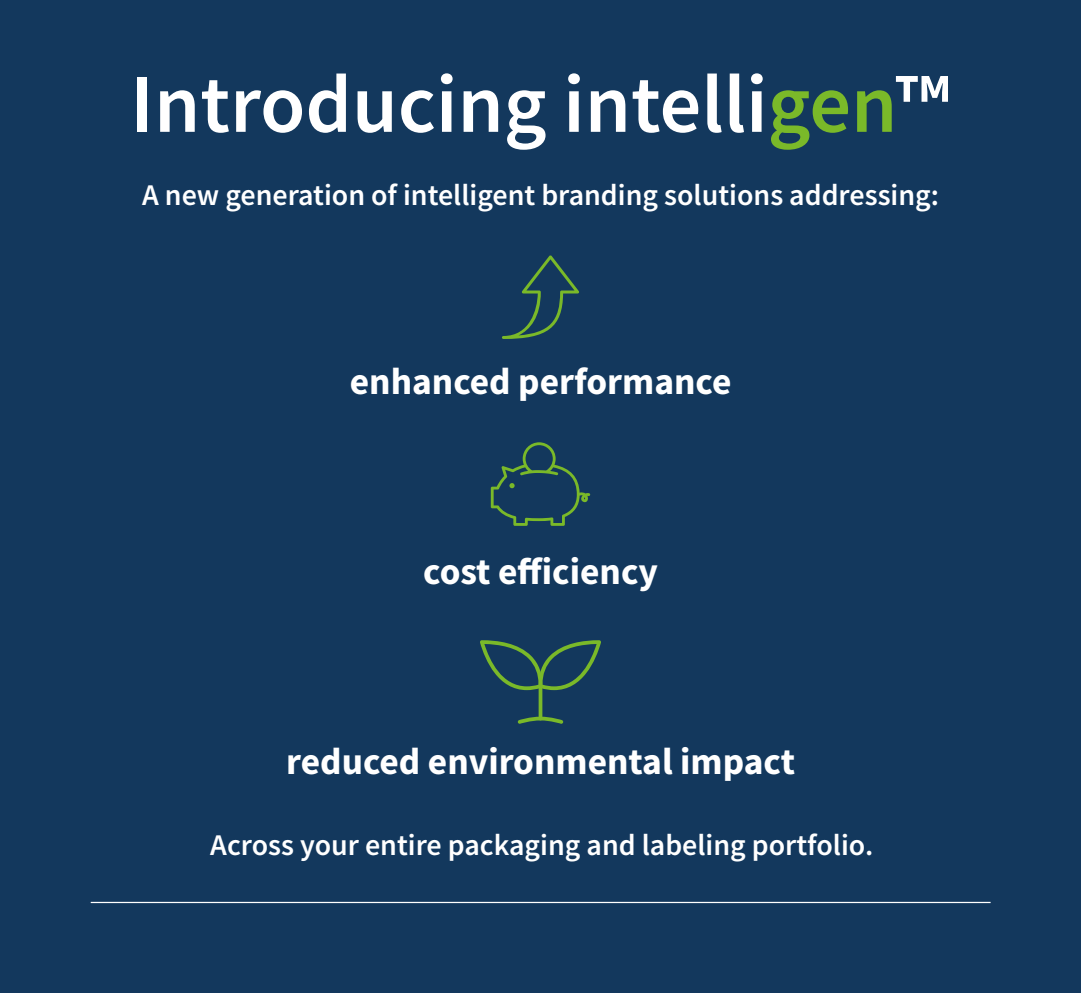
<style>
.page{position:relative;width:1081px;height:993px;background:#fff}
.page>*{position:absolute;margin:0;border:0;box-sizing:border-box;transform-origin:0 0}
.t1{font:600 82.5px "Source Sans Pro";color:#fff}
.t2{font:700 37.5px "Source Sans Pro";color:#fff}
.t3{font:600 30px "Source Sans Pro";color:#fff}
.s1{color:#7ab929}
</style>
<div class="page">
<div style="left:0;top:0;width:1081px;height:992px;background:#13385d"></div>
<svg style="left:480px;top:640px;width:121px;height:50px"></svg>
<svg style="left:538px;top:684px;width:4px;height:36px"></svg>
<svg style="left:517px;top:716px;width:46px;height:7px"></svg>
<svg style="left:491px;top:442px;width:99px;height:83px"></svg>
<svg style="left:502px;top:255px;width:77px;height:84px"></svg>
<hr style="left:91px;top:901px;width:899px;height:1px;background:#fff">
<h1 class="t1" style="left:131px;top:50px;width:821px">Introducing intelli<span class="s1">gen</span>™</h1>
<p class="t3" style="left:142px;top:175px;width:798px">A new generation of intelligent branding solutions addressing:</p>
<p class="t2" style="left:350px;top:356px;width:383px">enhanced performance</p>
<p class="t2" style="left:423px;top:546px;width:236px">cost efficiency</p>
<p class="t2" style="left:286px;top:736px;width:510px">reduced environmental impact</p>
<p class="t3" style="left:210px;top:824px;width:664px">Across your entire packaging and labeling portfolio.</p>
</div>
